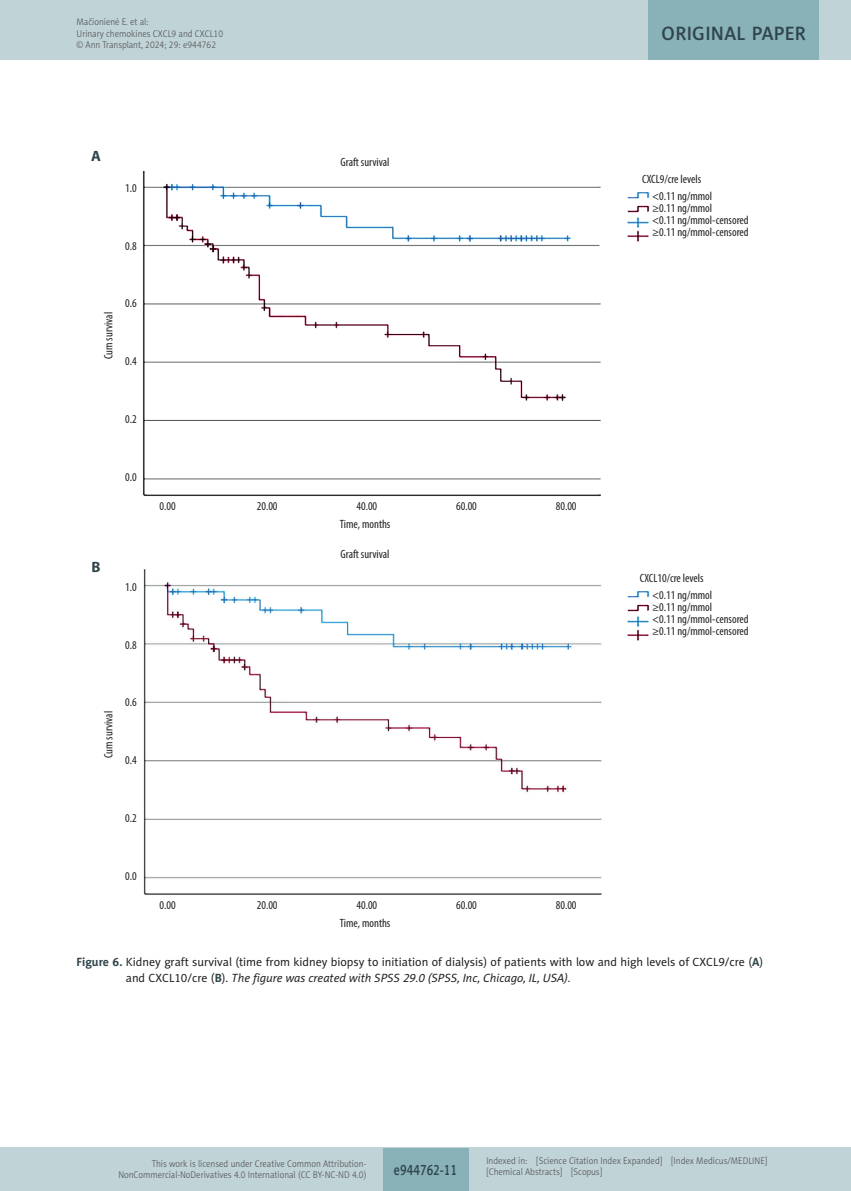
<style>
.page{position:relative;width:851px;height:1191px;background:#fff}
.page>*{position:absolute;margin:0;border:0;box-sizing:border-box;transform-origin:0 0}
.t1{font:19.5px "Naomi Sans EFN Medium";letter-spacing:.015em;color:#2f454b}
.t2{font:15px "Naomi Sans EFN Medium";color:#2f454b;scale:.8 1}
.t3{font:700 15px "Myriad Pro";color:#2f454b}
.t4{font:condensed 12px/12px "Myriad Pro";color:#231f20}
.AT_Rycina_tytul{font:12px/15.8px "Naomi Sans EFN";color:#231f20}
.t5{font:9.75px/11.2px "Naomi Sans EFN Light";color:#57585a;scale:.9 1}
.s1{font-weight:700;color:#2f454b}
.s2{font-style:italic}
</style>
<div class="page">
<img style="left:142px;top:171px;width:459px;height:326px">
<img style="left:627px;top:192px;width:23px;height:50px">
<img style="left:627px;top:591px;width:23px;height:50px">
<img style="left:143px;top:569px;width:459px;height:326px">
<div style="left:0;top:1148px;width:850px;height:43px;background:#c0d3d7"></div>
<div style="left:383px;top:1147px;width:85px;height:43px;background:#89b1b8"></div>
<div style="left:0;top:0;width:850px;height:60px;background:#c0d3d7"></div>
<div style="left:648px;top:0;width:171px;height:60px;background:#89b1b8"></div>
<p class="t5" style="left:77px;top:16px;width:164px">Mačionienė E. et al:<br>Urinary chemokines CXCL9 and CXCL10 © Ann Transplant, 2024; 29: e944762</p>
<h1 class="t1" style="left:661px;top:22px;width:146px">ORIGINAL PAPER</h1>
<p class="t3" style="left:91px;top:147px;width:11px">A</p>
<p class="t4" style="left:125px;top:182px;width:13px">1.0</p>
<p class="t4" style="left:125px;top:239px;width:13px">0.8</p>
<p class="t4" style="left:102px;top:359px;width:49px;rotate:-90deg">Cum survival</p>
<p class="t4" style="left:125px;top:297px;width:13px">0.6</p>
<p class="t4" style="left:125px;top:355px;width:13px">0.4</p>
<p class="t4" style="left:125px;top:413px;width:13px">0.2</p>
<p class="t4" style="left:125px;top:470px;width:13px">0.0</p>
<p class="t3" style="left:91px;top:557px;width:11px">B</p>
<p class="t4" style="left:125px;top:580px;width:13px">1.0</p>
<p class="t4" style="left:125px;top:638px;width:13px">0.8</p>
<p class="t4" style="left:102px;top:758px;width:49px;rotate:-90deg">Cum survival</p>
<p class="t4" style="left:125px;top:696px;width:13px">0.6</p>
<p class="t4" style="left:125px;top:754px;width:13px">0.4</p>
<p class="t4" style="left:125px;top:811px;width:13px">0.2</p>
<p class="t4" style="left:125px;top:869px;width:13px">0.0</p>
<p class="t4" style="left:340px;top:156px;width:51px">Graft survival</p>
<p class="t4" style="left:159px;top:500px;width:18px">0.00</p>
<p class="t4" style="left:257px;top:500px;width:22px">20.00</p>
<p class="t4" style="left:356px;top:500px;width:22px">40.00</p>
<p class="t4" style="left:456px;top:500px;width:22px">60.00</p>
<p class="t4" style="left:555px;top:500px;width:22px">80.00</p>
<p class="t4" style="left:340px;top:518px;width:52px">Time, months</p>
<p class="t4" style="left:340px;top:548px;width:51px">Graft survival</p>
<p class="t4" style="left:159px;top:899px;width:18px">0.00</p>
<p class="t4" style="left:257px;top:899px;width:22px">20.00</p>
<p class="t4" style="left:356px;top:899px;width:22px">40.00</p>
<p class="t4" style="left:456px;top:899px;width:22px">60.00</p>
<p class="t4" style="left:555px;top:899px;width:22px">80.00</p>
<p class="t4" style="left:340px;top:916px;width:52px">Time, months</p>
<p class="t4" style="left:652px;top:170px;width:62px;line-height:17px;text-indent:-10px">CXCL9/cre levels &lt;0.11 ng/mmol</p>
<p class="t4" style="left:652px;top:201px;width:98px">≥0.11 ng/mmol<br>&lt;0.11 ng/mmol-censored ≥0.11 ng/mmol-censored</p>
<p class="t4" style="left:652px;top:569px;width:62px;line-height:17px;text-indent:-12px">CXCL10/cre levels &lt;0.11 ng/mmol</p>
<p class="t4" style="left:652px;top:600px;width:98px">≥0.11 ng/mmol<br>&lt;0.11 ng/mmol-censored ≥0.11 ng/mmol-censored</p>
<p class="AT_Rycina_tytul" style="left:126px;top:954px;width:638px;text-indent:-49px"><span class="s1">Figure 6.</span> Kidney graft survival (time from kidney biopsy to initiation of dialysis) of patients with low and high levels of CXCL9/cre (<span class="s1">A</span>) and CXCL10/cre (<span class="s1">B</span>). <span class="s2">The figure was created with SPSS 29.0 (SPSS, Inc, Chicago, IL, USA).</span></p>
<p class="t5" style="left:118px;top:1158px;width:277px;text-align:right">This work is licensed under Creative Common Attribution-<br>NonCommercial-NoDerivatives 4.0 International (CC BY-NC-ND 4.0)</p>
<p class="t2" style="left:394px;top:1160px;width:81px">e944762-11</p>
<p class="t5" style="left:486px;top:1155px;width:313px">Indexed in: [Science Citation Index Expanded] [Index Medicus/MEDLINE] [Chemical Abstracts] [Scopus]</p>
</div>
